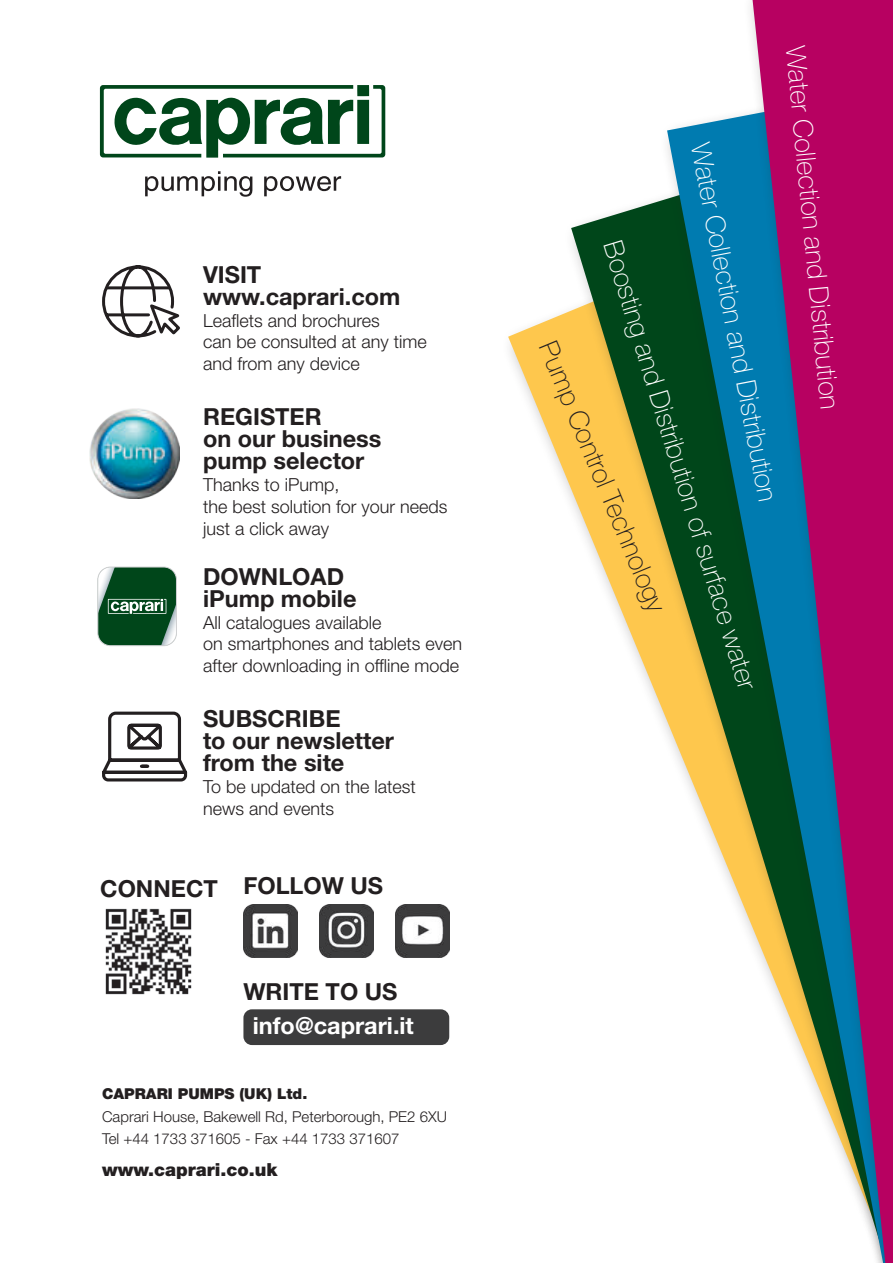
<style>
.page{position:relative;width:893px;height:1263px;background:#fff}
.page>*{position:absolute;margin:0;border:0;box-sizing:border-box;transform-origin:0 0}
.t1{font:100 27px "Helvetica Neue LT Pro";color:#fff}
.t2{font:100 27px "Helvetica Neue LT Pro";color:#231f20}
.t3{font:700 23.55px/21.9px "Helvetica Neue LT Pro";color:#231f20}
.t4{font:700 23.55px "Helvetica Neue LT Pro";color:#fff}
.t5{font:300 18px/21.8px "Helvetica Neue LT Pro";color:#231f20}
.t6{font:900 18px "Helvetica Neue LT Pro";color:#231f20}
.t7{font:300 15px/22.5px "Helvetica Neue LT Pro";color:#231f20}
.t8{font:900 15px "Helvetica Neue LT Pro";color:#231f20}
</style>
<div class="page">
<img style="left:105px;top:908px;width:87px;height:87px">
<svg style="left:145px;top:171px;width:107px;height:26px"></svg>
<svg style="left:264px;top:176px;width:77px;height:20px"></svg>
<svg style="left:100px;top:85px;width:285px;height:73px"></svg>
<img style="left:89px;top:409px;width:90px;height:89px">
<img style="left:244px;top:904px;width:53px;height:54px">
<img style="left:320px;top:904px;width:53px;height:54px">
<img style="left:396px;top:904px;width:54px;height:54px">
<svg style="left:102px;top:711px;width:86px;height:71px"></svg>
<svg style="left:102px;top:265px;width:78px;height:73px"></svg>
<hr style="left:106px;top:286px;width:64px;height:3px;background:#231f20">
<svg style="left:98px;top:567px;width:78px;height:79px;background:#2f6745"></svg>
<div style="left:243px;top:1009px;width:206px;height:36px;background:#3c3c3d;border-radius:9px"></div>
<svg style="left:508px;top:314px;width:55px;height:167px"></svg>
<div style="left:563px;top:0;width:330px;height:1263px;background:#231f20;opacity:.4"></div>
<svg style="left:571px;top:130px;width:88px;height:1133px"></svg>
<div style="left:659px;top:0;width:234px;height:1263px;background:#231f20;opacity:.4"></div>
<svg style="left:667px;top:87px;width:76px;height:1176px"></svg>
<div style="left:743px;top:0;width:150px;height:1263px;background:#231f20;opacity:.4"></div>
<svg style="left:753px;top:0;width:140px;height:1263px;background:#8a4b80"></svg>
<h2 class="t3" style="left:203px;top:263px;width:199px">VISIT www.caprari.com</h2>
<p class="t5" style="left:203px;top:309px;width:225px">Leaflets and brochures<br>can be consulted at any time and from any device</p>
<h2 class="t3" style="left:203px;top:405px;width:180px">REGISTER<br>on our business pump selector</h2>
<p class="t5" style="left:203px;top:473px;width:246px">Thanks to iPump,<br>the best solution for your needs just a click away</p>
<h2 class="t3" style="left:203px;top:565px;width:155px">DOWNLOAD iPump mobile</h2>
<p class="t5" style="left:203px;top:611px;width:261px">All catalogues available<br>on smartphones and tablets even after downloading in offline mode</p>
<h2 class="t3" style="left:203px;top:707px;width:193px">SUBSCRIBE<br>to our newsletter from the site</h2>
<p class="t5" style="left:203px;top:775px;width:214px">To be updated on the latest news and events</p>
<h2 class="t3" style="left:100px;top:877px;width:119px">CONNECT</h2>
<h2 class="t3" style="left:243px;top:874px;width:141px">FOLLOW US</h2>
<h2 class="t3" style="left:243px;top:980px;width:156px">WRITE TO US</h2>
<h2 class="t4" style="left:253px;top:1011px;width:163px">info@caprari.it</h2>
<p class="t8" style="left:102px;top:1085px;width:207px">CAPRARI PUMPS (UK) Ltd.</p>
<p class="t7" style="left:102px;top:1105px;width:346px">Caprari House, Bakewell Rd, Peterborough, PE2 6XU<br>Tel +44 1733 371605 - Fax +44 1733 371607</p>
<p class="t6" style="left:102px;top:1159px;width:177px">www.caprari.co.uk</p>
<h1 class="t1" style="left:715px;top:140px;width:366px;rotate:79deg">Water Collection and Distribution</h1>
<h1 class="t1" style="left:627px;top:237px;width:469px;rotate:73deg">Boosting and Distribution of surface water</h1>
<h1 class="t2" style="left:563px;top:336px;width:292px;rotate:68deg">Pump Control Technology</h1>
<h1 class="t1" style="left:813px;top:45px;width:366px;rotate:85deg">Water Collection and Distribution</h1>
</div>
